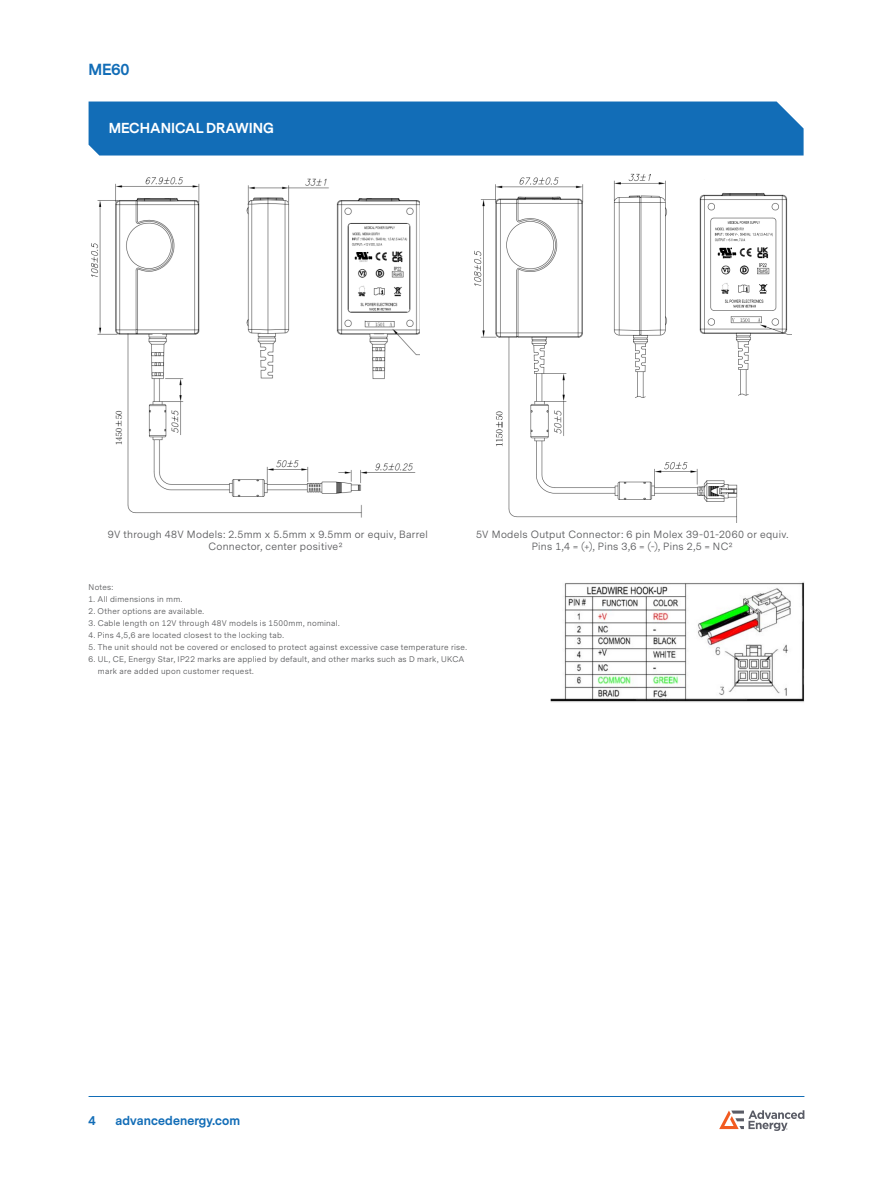
<style>
.page{position:relative;width:893px;height:1188px;background:#fff}
.page>*{position:absolute;margin:0;border:0;box-sizing:border-box;transform-origin:0 0}
.t1{font:700 15px "Messina Sans";color:#126db7}
.t2{font:700 13.5px "Messina Sans";color:#fff}
.t3{font:700 12px "Messina Sans";letter-spacing:.01em;color:#126db7}
.t4{font:10.5px/12px "Messina Sans";letter-spacing:.03em;color:#57585a}
.t5{font:8.25px/12px "Messina Sans";letter-spacing:.035em;color:#57585a}
</style>
<div class="page">
<hr style="left:89px;top:1096px;width:715px;height:1px;background:#126db7">
<svg style="left:719px;top:1110px;width:85px;height:21px"></svg>
<div style="left:89px;top:102px;width:715px;height:54px;background:#126db7"></div>
<img style="left:550px;top:582px;width:254px;height:120px">
<img style="left:474px;top:173px;width:318px;height:349px">
<img style="left:91px;top:177px;width:329px;height:341px">
<h1 class="t1" style="left:89px;top:59px;width:42px">ME60</h1>
<h2 class="t2" style="left:109px;top:119px;width:167px">MECHANICAL DRAWING</h2>
<p class="t4" style="left:208px;top:529px;width:221px;text-indent:-100px">9V through 48V Models: 2.5mm x 5.5mm x 9.5mm or equiv, Barrel<br>Connector, center positive2</p>
<p class="t4" style="left:476px;top:528px;width:314px;text-align:center">5V Models Output Connector: 6 pin Molex 39-01-2060 or equiv.<br>Pins 1,4 = (+), Pins 3,6 = (-), Pins 2,5 = NC2</p>
<p class="t5" style="left:89px;top:582px;width:26px">Notes:</p>
<p class="t5" style="left:89px;top:594px;width:95px">1. All dimensions in mm.</p>
<p class="t5" style="left:89px;top:606px;width:117px">2. Other options are available.</p>
<p class="t5" style="left:89px;top:618px;width:252px">3. Cable length on 12V through 48V models is 1500mm, nominal.</p>
<p class="t5" style="left:89px;top:630px;width:197px">4. Pins 4,5,6 are located closest to the locking tab.</p>
<p class="t5" style="left:89px;top:642px;width:380px">5. The unit should not be covered or enclosed to protect against excessive case temperature rise.</p>
<p class="t5" style="left:98px;top:654px;width:368px;text-indent:-9px">6. UL, CE, Energy Star, IP22 marks are applied by default, and other marks such as D mark, UKCA mark are added upon customer request.</p>
<h3 class="t3" style="left:89px;top:1113px;width:9px">4</h3>
<h3 class="t3" style="left:116px;top:1113px;width:126px">advancedenergy.com</h3>
</div>
